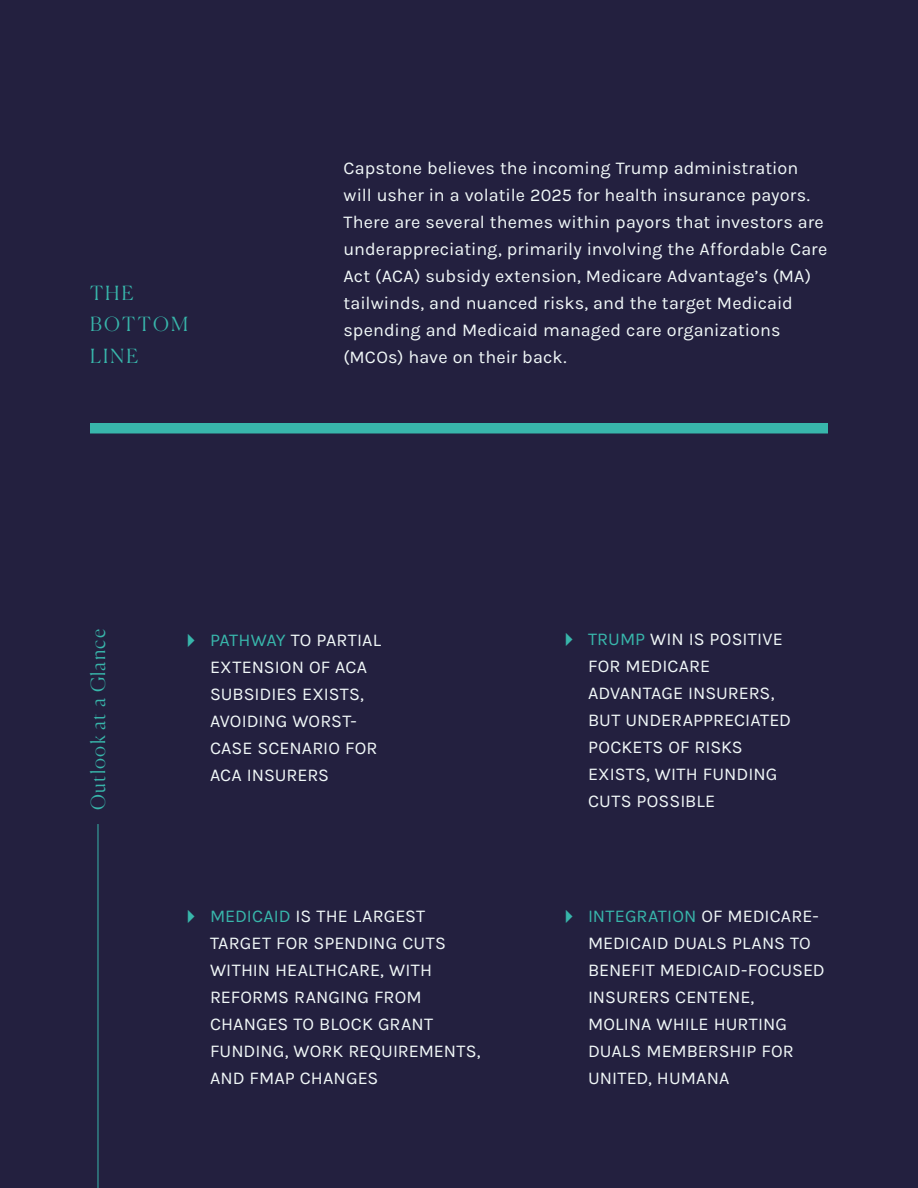
<style>
.page{position:relative;width:918px;height:1188px;background:#fff}
.page>*{position:absolute;margin:0;border:0;box-sizing:border-box;transform-origin:0 0}
.t1{font:300 19.5px "Canela";letter-spacing:.07em;color:#38b6ab}
.t2{font:300 19.5px/31.5px "Canela";letter-spacing:.11em;color:#38b6ab}
.t3{font:18px/27px "Karla";letter-spacing:.005em;color:#f1f8f8}
.s1{color:#38b6ab}
</style>
<div class="page">
<div style="left:0;top:0;width:917px;height:1188px;background:#23203f"></div>
<div style="left:90px;top:423px;width:738px;height:11px;background:#38b6ab"></div>
<hr style="left:98px;top:824px;width:1px;height:364px;background:#38b6ab">
<p class="t2" style="left:90px;top:276px;width:99px">THE<br>BOTTOM<br>LINE</p>
<p class="t3" style="left:344px;top:154px;width:486px">Capstone believes the incoming Trump administration will usher in a volatile 2025 for health insurance payors.<br>There are several themes within payors that investors are underappreciating, primarily involving the Affordable Care Act (ACA) subsidy extension, Medicare Advantage’s (MA) tailwinds, and nuanced risks, and the target Medicaid spending and Medicaid managed care organizations (MCOs) have on their back.</p>
<p class="t1" style="left:83px;top:810px;width:182px;rotate:-90deg">Outlook at a Glance</p>
<p class="t3" style="left:210px;top:625px;width:173px"><span class="s1">PATHWAY</span> TO PARTIAL<br>EXTENSION OF ACA<br>SUBSIDIES EXISTS,<br>AVOIDING WORST-<br>CASE SCENARIO FOR<br>ACA INSURERS</p>
<p class="t3" style="left:588px;top:625px;width:205px"><span class="s1">TRUMP</span> WIN IS POSITIVE<br>FOR MEDICARE<br>ADVANTAGE INSURERS,<br>BUT UNDERAPPRECIATED<br>POCKETS OF RISKS<br>EXISTS, WITH FUNDING<br>CUTS POSSIBLE</p>
<p class="t3" style="left:210px;top:902px;width:272px"><span class="s1">MEDICAID</span> IS THE LARGEST<br>TARGET FOR SPENDING CUTS<br>WITHIN HEALTHCARE, WITH<br>REFORMS RANGING FROM<br>CHANGES TO BLOCK GRANT<br>FUNDING, WORK REQUIREMENTS,<br>AND FMAP CHANGES</p>
<p class="t3" style="left:588px;top:902px;width:238px"><span class="s1">INTEGRATION</span> OF MEDICARE-<br>MEDICAID DUALS PLANS TO<br>BENEFIT MEDICAID-FOCUSED<br>INSURERS CENTENE,<br>MOLINA WHILE HURTING<br>DUALS MEMBERSHIP FOR<br>UNITED, HUMANA</p>
</div>
